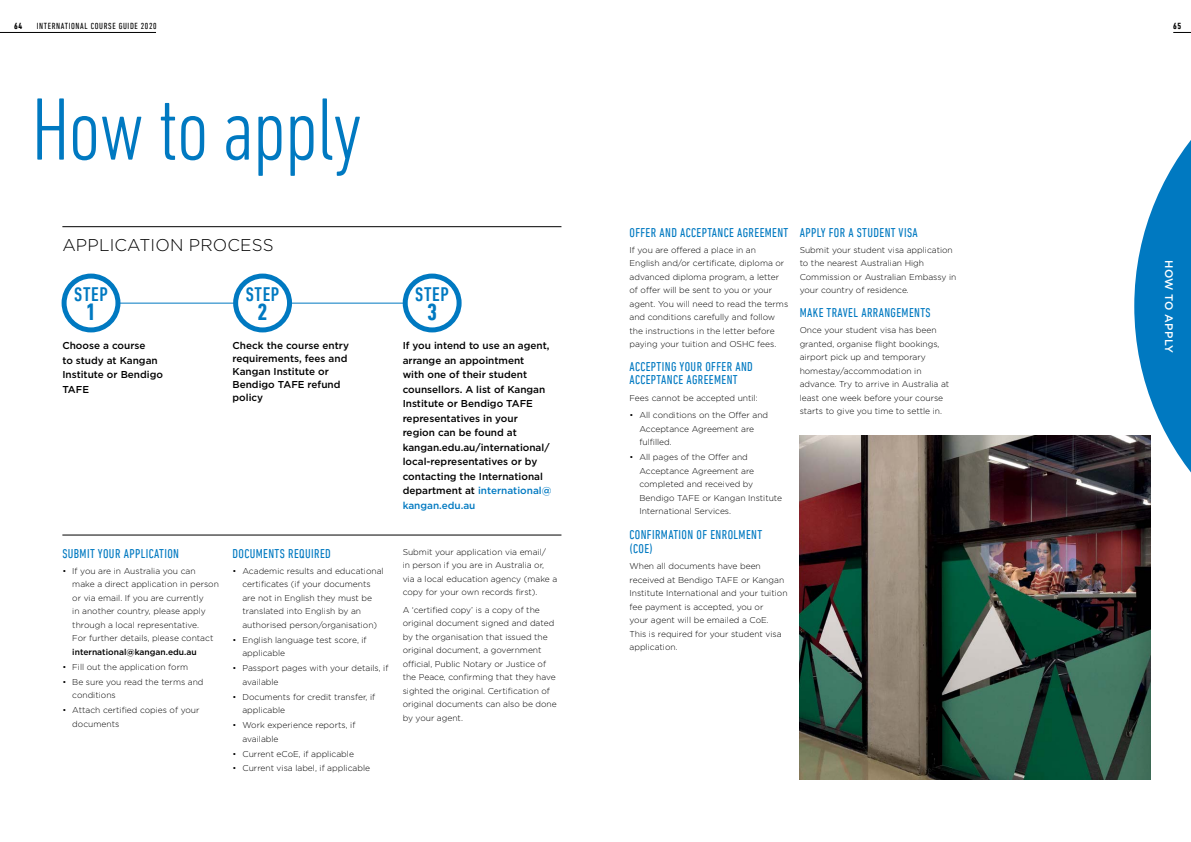
<style>
.page{position:relative;width:1191px;height:842px;background:#fff}
.page>*{position:absolute;margin:0;border:0;box-sizing:border-box;transform-origin:0 0}
.t1{font:300 condensed 90px "DIN Next LT Pro";letter-spacing:-.02em;color:#0079c1}
.t2{font:700 condensed 24px "DIN Next LT Pro";color:#0079c1}
.t3{font:500 condensed 20px "DIN Next LT Pro";letter-spacing:.03em;color:#0079c1}
.t4{font:300 17px "Gotham";letter-spacing:.01em;color:#000}
.t5{font:condensed 13px/13.5px "DIN Next LT Pro";letter-spacing:.03em;color:#0079c1}
.t6{font:500 11px "Gotham";letter-spacing:.03em;color:#fff}
.t7{font:500 10px/14.5px "Gotham";color:#000}
.t8{font:condensed 9px "DIN Next LT Pro";letter-spacing:.07em;color:#000}
.t9{font:700 condensed 9px "DIN Next LT Pro";color:#000}
.t10{font:300 8.5px/13.5px "Gotham";color:#000}
.t11{font:500 8.5px "Gotham";color:#000}
.s1{color:#0079c1}
</style>
<div class="page">
<hr style="left:91px;top:303px;width:343px;height:1px;background:#0079c1">
<div style="left:64px;top:276px;width:54px;height:54px;background:#fff;border-radius:50%"></div>
<div style="left:62px;top:274px;width:58px;height:58px;border:5px solid #0079c1;border-radius:50%"></div>
<div style="left:236px;top:276px;width:53px;height:54px;background:#fff;border-radius:50%"></div>
<div style="left:233px;top:274px;width:59px;height:58px;border:5px solid #0079c1;border-radius:50%"></div>
<div style="left:405px;top:276px;width:54px;height:54px;background:#fff;border-radius:50%"></div>
<div style="left:403px;top:274px;width:58px;height:58px;border:5px solid #0079c1;border-radius:50%"></div>
<hr style="left:62px;top:535px;width:499px;height:1px;background:#000">
<hr style="left:62px;top:226px;width:499px;height:1px;background:#000">
<img style="left:799px;top:435px;width:351px;height:345px">
<svg style="left:1134px;top:140px;width:57px;height:393px"></svg>
<hr style="left:0;top:32px;width:156px;height:1px;background:#000">
<svg style="left:1173px;top:32px;width:18px;height:1px"></svg>
<p class="t9" style="left:14px;top:21px;width:10px">64</p>
<p class="t8" style="left:37px;top:21px;width:121px">INTERNATIONAL COURSE GUIDE 2020</p>
<p class="t9" style="left:1173px;top:21px;width:10px">65</p>
<h1 class="t1" style="left:31px;top:78px;width:333px">How to apply</h1>
<h3 class="t4" style="left:62px;top:234px;width:213px">APPLICATION PROCESS</h3>
<h3 class="t3" style="left:74px;top:283px;width:35px">STEP</h3>
<h2 class="t2" style="left:86px;top:298px;width:11px">1</h2>
<h3 class="t3" style="left:246px;top:283px;width:35px">STEP</h3>
<h2 class="t2" style="left:257px;top:298px;width:11px">2</h2>
<h3 class="t3" style="left:415px;top:283px;width:35px">STEP</h3>
<h2 class="t2" style="left:427px;top:298px;width:11px">3</h2>
<p class="t7" style="left:62px;top:338px;width:102px">Choose a course<br>to study at Kangan<br>Institute or Bendigo<br>TAFE</p>
<p class="t7" style="left:232px;top:339px;width:118px;line-height:13px">Check the course entry requirements, fees and<br>Kangan Institute or<br>Bendigo TAFE refund policy</p>
<p class="t7" style="left:403px;top:338px;width:150px">If you intend to use an agent, arrange an appointment<br>with one of their student counsellors. A list of Kangan<br>Institute or Bendigo TAFE representatives in your region can be found at kangan.edu.au/international/ local-representatives or by contacting the International department at <span class="s1">international@ kangan.edu.au</span></p>
<h3 class="t5" style="left:62px;top:546px;width:118px">SUBMIT YOUR APPLICATION</h3>
<p class="t10" style="left:72px;top:564px;width:148px;text-indent:-10px">• If you are in Australia you can make a direct application in person or via email. If you are currently<br>in another country, please apply through a local representative.<br>For further details, please contact</p>
<p class="t11" style="left:72px;top:646px;width:126px">international@kangan.edu.au</p>
<p class="t10" style="left:62px;top:660px;width:127px">• Fill out the application form</p>
<p class="t10" style="left:72px;top:675px;width:133px;text-indent:-10px">• Be sure you read the terms and conditions</p>
<p class="t10" style="left:72px;top:703px;width:129px;text-indent:-10px">• Attach certified copies of your documents</p>
<p class="t10" style="left:403px;top:545px;width:156px">Submit your application via email/<br>in person if you are in Australia or, via a local education agency (make a copy for your own records first).</p>
<p class="t10" style="left:403px;top:603px;width:156px">A ‘certified copy’ is a copy of the original document signed and dated by the organisation that issued the original document, a government official, Public Notary or Justice of the Peace, confirming that they have sighted the original. Certification of original documents can also be done by your agent.</p>
<h3 class="t5" style="left:232px;top:546px;width:100px">DOCUMENTS REQUIRED</h3>
<p class="t10" style="left:242px;top:564px;width:143px;text-indent:-10px">• Academic results and educational certificates (if your documents are not in English they must be translated into English by an authorised person/organisation)</p>
<p class="t10" style="left:242px;top:633px;width:126px;text-indent:-10px">• English language test score, if applicable</p>
<p class="t10" style="left:242px;top:661px;width:148px;text-indent:-10px">• Passport pages with your details, if available</p>
<p class="t10" style="left:242px;top:690px;width:134px;text-indent:-10px">• Documents for credit transfer, if applicable</p>
<p class="t10" style="left:242px;top:718px;width:114px;text-indent:-10px">• Work experience reports, if available</p>
<p class="t10" style="left:232px;top:746px;width:123px">• Current eCoE, if applicable</p>
<p class="t10" style="left:232px;top:761px;width:139px">• Current visa label, if applicable</p>
<h3 class="t5" style="left:629px;top:225px;width:160px">OFFER AND ACCEPTANCE AGREEMENT</h3>
<p class="t10" style="left:629px;top:243px;width:160px">If you are offered a place in an English and/or certificate, diploma or advanced diploma program, a letter of offer will be sent to you or your agent. You will need to read the terms and conditions carefully and follow the instructions in the letter before paying your tuition and OSHC fees.</p>
<h3 class="t5" style="left:629px;top:360px;width:125px">ACCEPTING YOUR OFFER AND<br>ACCEPTANCE AGREEMENT</h3>
<p class="t10" style="left:629px;top:391px;width:130px">Fees cannot be accepted until:</p>
<p class="t10" style="left:639px;top:408px;width:130px;text-indent:-10px">• All conditions on the Offer and<br>Acceptance Agreement are fulfilled.</p>
<p class="t10" style="left:639px;top:450px;width:144px;text-indent:-10px">• All pages of the Offer and<br>Acceptance Agreement are completed and received by<br>Bendigo TAFE or Kangan Institute<br>International Services.</p>
<h3 class="t5" style="left:629px;top:528px;width:134px">CONFIRMATION OF ENROLMENT (COE)</h3>
<p class="t10" style="left:629px;top:559px;width:160px">When all documents have been received at Bendigo TAFE or Kangan<br>Institute International and your tuition fee payment is accepted, you or<br>your agent will be emailed a CoE.<br>This is required for your student visa application.</p>
<h3 class="t5" style="left:799px;top:225px;width:120px">APPLY FOR A STUDENT VISA</h3>
<p class="t10" style="left:799px;top:243px;width:158px">Submit your student visa application to the nearest Australian High Commission or Australian Embassy in your country of residence.</p>
<h3 class="t5" style="left:799px;top:306px;width:133px">MAKE TRAVEL ARRANGEMENTS</h3>
<p class="t10" style="left:799px;top:323px;width:151px">Once your student visa has been granted, organise flight bookings, airport pick up and temporary homestay/accommodation in advance. Try to arrive in Australia at least one week before your course starts to give you time to settle in.</p>
<p class="t6" style="left:1176px;top:260px;width:94px;rotate:90deg">HOW TO APPLY</p>
</div>
